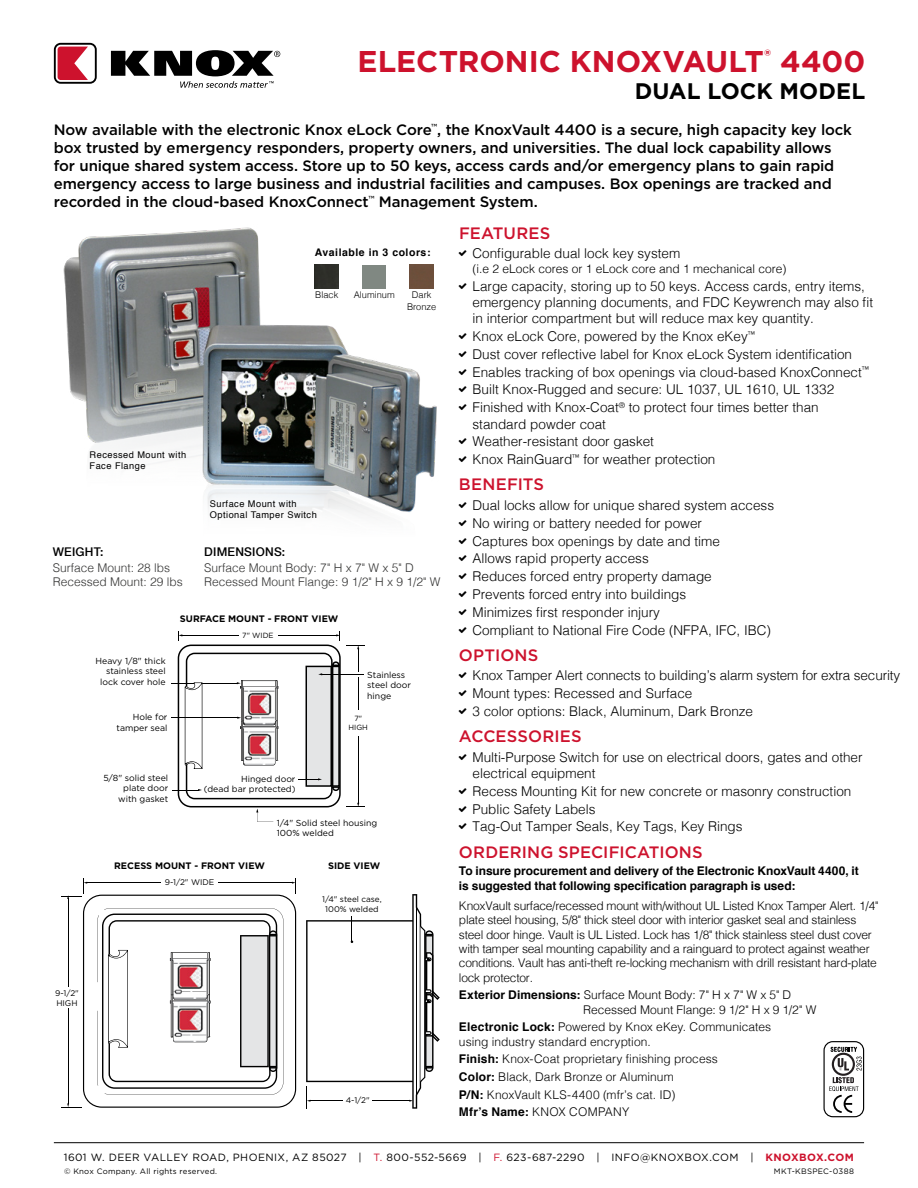
<style>
.page{position:relative;width:918px;height:1188px;background:#fff}
.page>*{position:absolute;margin:0;border:0;box-sizing:border-box;transform-origin:0 0}
.t1{font:700 30px "Gotham";color:#cd122d}
.t2{font:700 22.5px "Gotham";color:#000}
.t3{font:500 16.5px "Gotham";letter-spacing:.01em;color:#cd122d}
.t4{font:500 15px/18.1px "Gotham";letter-spacing:-.01em;color:#000101}
.t5{font:300 13.5px/16.2px "Helvetica";color:#000}
.t6{font:300 12px/14.4px "Helvetica";letter-spacing:-.02em;color:#000}
.t7{font:300 12px/17.7px "Helvetica";letter-spacing:.01em;color:#000}
.t8{font:700 12px/14.4px "Helvetica";letter-spacing:-.005em;color:#000}
.t9{font:300 12px/14.4px "Helvetica";color:#343433}
.t10{font:300 12px/14.4px "Helvetica";letter-spacing:.005em;color:#000}
.t11{font:300 12px "Helvetica";color:#000}
.t12{font:500 12px "Helvetica Neue";letter-spacing:.02em;color:#000}
.t13{font:10.5px "Gotham";letter-spacing:.035em;color:#000}
.t14{font:700 10.5px "Helvetica";letter-spacing:.05em;color:#000}
.t15{font:9.3px/11.1px "Helvetica";letter-spacing:.05em;color:#000}
.t16{font:700 9.3px "Gotham";color:#000}
.t17{font:300 9.3px/11.1px "Helvetica";color:#000;text-align:center}
.t18{font:8.7px/10.5px "Gotham";color:#000;text-align:right}
.t19{font:8.25px/9.8px "Gotham";color:#000}
.t20{font:7.8px "Gotham";letter-spacing:.03em;color:#000}
.t21{font:7.5px/9px "Gotham";color:#000;text-align:center}
.s1{color:#000}
.s2{font-family:"Checkmark";font-weight:400;font-size:22.5px}
.s3{font-weight:700}
.s4{color:#cd122d}
.s5{font-weight:700;color:#cd122d}
</style>
<div class="page">
<img style="left:63px;top:227px;width:374px;height:289px">
<div style="left:823px;top:1041px;width:41px;height:76px;border:1px solid #000;border-radius:9px"></div>
<svg style="left:829px;top:1047px;width:33px;height:66px"></svg>
<hr style="left:171px;top:683px;width:67px;height:1px;background:#000">
<hr style="left:171px;top:718px;width:67px;height:1px;background:#000">
<svg style="left:172px;top:631px;width:193px;height:191px"></svg>
<img style="left:240px;top:686px;width:38px;height:79px">
<hr style="left:68px;top:898px;width:1px;height:89px;background:#000">
<hr style="left:68px;top:1008px;width:1px;height:96px;background:#000">
<svg style="left:61px;top:1103px;width:21px;height:5px"></svg>
<hr style="left:87px;top:883px;width:74px;height:1px;background:#000">
<hr style="left:218px;top:883px;width:75px;height:1px;background:#000">
<svg style="left:292px;top:879px;width:4px;height:15px"></svg>
<svg style="left:61px;top:879px;width:26px;height:20px"></svg>
<svg style="left:83px;top:895px;width:213px;height:213px"></svg>
<svg style="left:306px;top:894px;width:133px;height:215px"></svg>
<svg style="left:97px;top:908px;width:186px;height:187px"></svg>
<img style="left:170px;top:958px;width:40px;height:84px">
<img style="left:315px;top:265px;width:24px;height:24px">
<div style="left:362px;top:265px;width:24px;height:24px;background:#808882"></div>
<img style="left:410px;top:265px;width:24px;height:24px">
<svg style="left:54px;top:43px;width:43px;height:41px"></svg>
<svg style="left:111px;top:50px;width:169px;height:38px"></svg>
<hr style="left:54px;top:1142px;width:810px;height:1px;background:#000">
<h1 class="t1" style="left:358px;top:42px;width:510px">ELECTRONIC KNOXVAULT<sup>®</sup> 4400</h1>
<h2 class="t2" style="left:635px;top:76px;width:232px">DUAL LOCK MODEL</h2>
<p class="t4" style="left:54px;top:120px;width:800px">Now available with the electronic Knox eLock Core<sup>™</sup>, the KnoxVault 4400 is a secure, high capacity key lock box trusted by <span class="s1">emergency</span> responders, property owners, and universities. The dual lock capability allows for unique shared system access. Store up to 50 keys, access cards and/or emergency plans to gain rapid emergency access to large business and industrial facilities and campuses. Box openings are tracked and recorded in the cloud-based KnoxConnect<sup>™</sup> Management System.</p>
<p class="t3" style="left:459px;top:222px;width:93px">FEATURES</p>
<p class="t5" style="left:459px;top:244px;width:223px"><span class="s2">•</span> Configurable dual lock key system</p>
<p class="t11" style="left:472px;top:259px;width:316px">(i.e 2 eLock cores or 1 eLock core and 1 mechanical core)</p>
<p class="t5" style="left:472px;top:277px;width:402px;text-indent:-14px"><span class="s2">•</span> Large capacity, storing up to 50 keys. Access cards, entry items, emergency planning documents, and FDC Keywrench may also fit in interior compartment but will reduce max key quantity.</p>
<p class="t5" style="left:459px;top:327px;width:298px"><span class="s2">•</span> Knox eLock Core, powered by the Knox eKey<sup>™</sup></p>
<p class="t5" style="left:459px;top:345px;width:395px"><span class="s2">•</span> Dust cover reflective label for Knox eLock System identification</p>
<p class="t5" style="left:459px;top:363px;width:412px"><span class="s2">•</span> Enables tracking of box openings via cloud-based KnoxConnect<sup>™</sup></p>
<p class="t5" style="left:459px;top:381px;width:377px"><span class="s2">•</span> Built Knox-Rugged and secure: UL 1037, UL 1610, UL 1332</p>
<p class="t5" style="left:473px;top:398px;width:348px;text-indent:-14px"><span class="s2">•</span> Finished with Knox-Coat<sup>®</sup> to protect four times better than standard powder coat</p>
<p class="t5" style="left:459px;top:432px;width:197px"><span class="s2">•</span> Weather-resistant door gasket</p>
<p class="t5" style="left:459px;top:450px;width:258px"><span class="s2">•</span> Knox RainGuard<sup>™</sup> for weather protection</p>
<p class="t3" style="left:459px;top:474px;width:87px">BENEFITS</p>
<p class="t5" style="left:459px;top:496px;width:317px"><span class="s2">•</span> Dual locks allow for unique shared system access</p>
<p class="t5" style="left:459px;top:514px;width:245px"><span class="s2">•</span> No wiring or battery needed for power</p>
<p class="t5" style="left:459px;top:532px;width:263px"><span class="s2">•</span> Captures box openings by date and time</p>
<p class="t5" style="left:459px;top:549px;width:191px"><span class="s2">•</span> Allows rapid property access</p>
<p class="t5" style="left:459px;top:567px;width:254px"><span class="s2">•</span> Reduces forced entry property damage</p>
<p class="t5" style="left:459px;top:585px;width:229px"><span class="s2">•</span> Prevents forced entry into buildings</p>
<p class="t5" style="left:459px;top:603px;width:203px"><span class="s2">•</span> Minimizes first responder injury</p>
<p class="t5" style="left:459px;top:621px;width:314px"><span class="s2">•</span> Compliant to National Fire Code (NFPA, IFC, IBC)</p>
<p class="t3" style="left:459px;top:644px;width:81px">OPTIONS</p>
<p class="t5" style="left:459px;top:666px;width:443px"><span class="s2">•</span> Knox Tamper Alert connects to building’s alarm system for extra security</p>
<p class="t5" style="left:459px;top:684px;width:235px"><span class="s2">•</span> Mount types: Recessed and Surface</p>
<p class="t5" style="left:459px;top:702px;width:296px"><span class="s2">•</span> 3 color options: Black, Aluminum, Dark Bronze</p>
<p class="t3" style="left:459px;top:726px;width:124px">ACCESSORIES</p>
<p class="t5" style="left:472px;top:748px;width:392px;text-indent:-14px"><span class="s2">•</span> Multi-Purpose Switch for use on electrical doors, gates and other electrical equipment</p>
<p class="t5" style="left:459px;top:782px;width:394px"><span class="s2">•</span> Recess Mounting Kit for new concrete or masonry construction</p>
<p class="t5" style="left:459px;top:800px;width:138px"><span class="s2">•</span> Public Safety Labels</p>
<p class="t5" style="left:459px;top:818px;width:285px"><span class="s2">•</span> Tag-Out Tamper Seals, Key Tags, Key Rings</p>
<p class="t3" style="left:459px;top:841px;width:245px">ORDERING SPECIFICATIONS</p>
<p class="t8" style="left:459px;top:864px;width:401px">To insure procurement and delivery of the Electronic KnoxVault 4400, it is suggested that following specification paragraph is used:</p>
<p class="t6" style="left:459px;top:897px;width:421px">KnoxVault surface/recessed mount with/without UL Listed Knox Tamper Alert. 1/4" plate steel housing, 5/8" thick steel door with interior gasket seal and stainless steel door hinge. Vault is UL Listed. Lock has 1/8" thick stainless steel dust cover with tamper seal mounting capability and a rainguard to protect against weather conditions. Vault has anti-theft re-locking mechanism with drill resistant hard-plate lock protector.</p>
<p class="t6" style="left:583px;top:987px;width:235px;text-indent:-124px"><span class="s3">Exterior Dimensions:</span> Surface Mount Body: 7" H x 7" W x 5" D<br>Recessed Mount Flange: 9 1/2" H x 9 1/2" W</p>
<p class="t10" style="left:459px;top:1019px;width:314px"><span class="s3">Electronic Lock:</span> Powered by Knox eKey. Communicates using industry standard encryption.</p>
<p class="t7" style="left:459px;top:1050px;width:260px"><span class="s3">Finish:</span> Knox-Coat proprietary finishing process <span class="s3">Color:</span> Black, Dark Bronze or Aluminum<br><span class="s3">P/N:</span> KnoxVault KLS-4400 (mfr’s cat. ID)<br><span class="s3">Mfr’s Name:</span> KNOX COMPANY</p>
<p class="t13" style="left:64px;top:1151px;width:792px">1601 W. DEER VALLEY ROAD, PHOENIX, AZ 85027 | <span class="s4">T.</span> 800-552-5669 | <span class="s4">F.</span> 623-687-2290 | INFO@KNOXBOX.COM | <span class="s5">KNOXBOX.COM</span></p>
<p class="t20" style="left:64px;top:1166px;width:155px">© Knox Company. All rights reserved.</p>
<p class="t20" style="left:774px;top:1166px;width:82px">MKT-KBSPEC-0388</p>
<p class="t14" style="left:315px;top:244px;width:117px">Available in 3 colors:</p>
<p class="t17" style="left:315px;top:289px;width:25px">Black</p>
<p class="t17" style="left:354px;top:289px;width:43px">Aluminum</p>
<p class="t17" style="left:407px;top:289px;width:31px">Dark<br>Bronze</p>
<p class="t15" style="left:90px;top:450px;width:98px">Recessed Mount with<br>Face Flange</p>
<p class="t15" style="left:210px;top:498px;width:108px">Surface Mount with<br>Optional Tamper Switch</p>
<p class="t12" style="left:53px;top:542px;width:52px">WEIGHT:</p>
<p class="t9" style="left:53px;top:560px;width:132px">Surface Mount: 28 lbs<br>Recessed Mount: 29 lbs</p>
<p class="t12" style="left:204px;top:542px;width:82px">DIMENSIONS:</p>
<p class="t9" style="left:204px;top:560px;width:238px">Surface Mount Body: 7" H x 7" W x 5" D<br>Recessed Mount Flange: 9 1/2" H x 9 1/2" W</p>
<p class="t16" style="left:180px;top:613px;width:160px">SURFACE MOUNT - FRONT VIEW</p>
<p class="t21" style="left:242px;top:631px;width:33px">7" WIDE</p>
<p class="t18" style="left:96px;top:655px;width:72px">Heavy 1/8" thick stainless steel lock cover hole</p>
<p class="t18" style="left:117px;top:712px;width:53px">Hole for tamper seal</p>
<p class="t18" style="left:367px;top:669px;width:45px;text-align:left">Stainless steel door hinge</p>
<p class="t21" style="left:349px;top:713px;width:21px">7"<br>HIGH</p>
<p class="t18" style="left:103px;top:772px;width:66px">5/8" solid steel plate door with gasket</p>
<p class="t18" style="left:204px;top:773px;width:93px">Hinged door<br>(dead bar protected)</p>
<p class="t18" style="left:277px;top:817px;width:102px;text-align:left">1/4" Solid steel housing<br>100% welded</p>
<p class="t16" style="left:114px;top:860px;width:152px">RECESS MOUNT - FRONT VIEW</p>
<p class="t16" style="left:328px;top:860px;width:54px">SIDE VIEW</p>
<p class="t19" style="left:165px;top:877px;width:51px">9-1/2" WIDE</p>
<p class="t19" style="left:322px;top:894px;width:61px;text-align:center">1/4" steel case,<br>100% welded</p>
<p class="t19" style="left:55px;top:988px;width:25px">9-1/2"<br>HIGH</p>
<p class="t19" style="left:346px;top:1095px;width:26px">4-1/2"</p>
</div>
